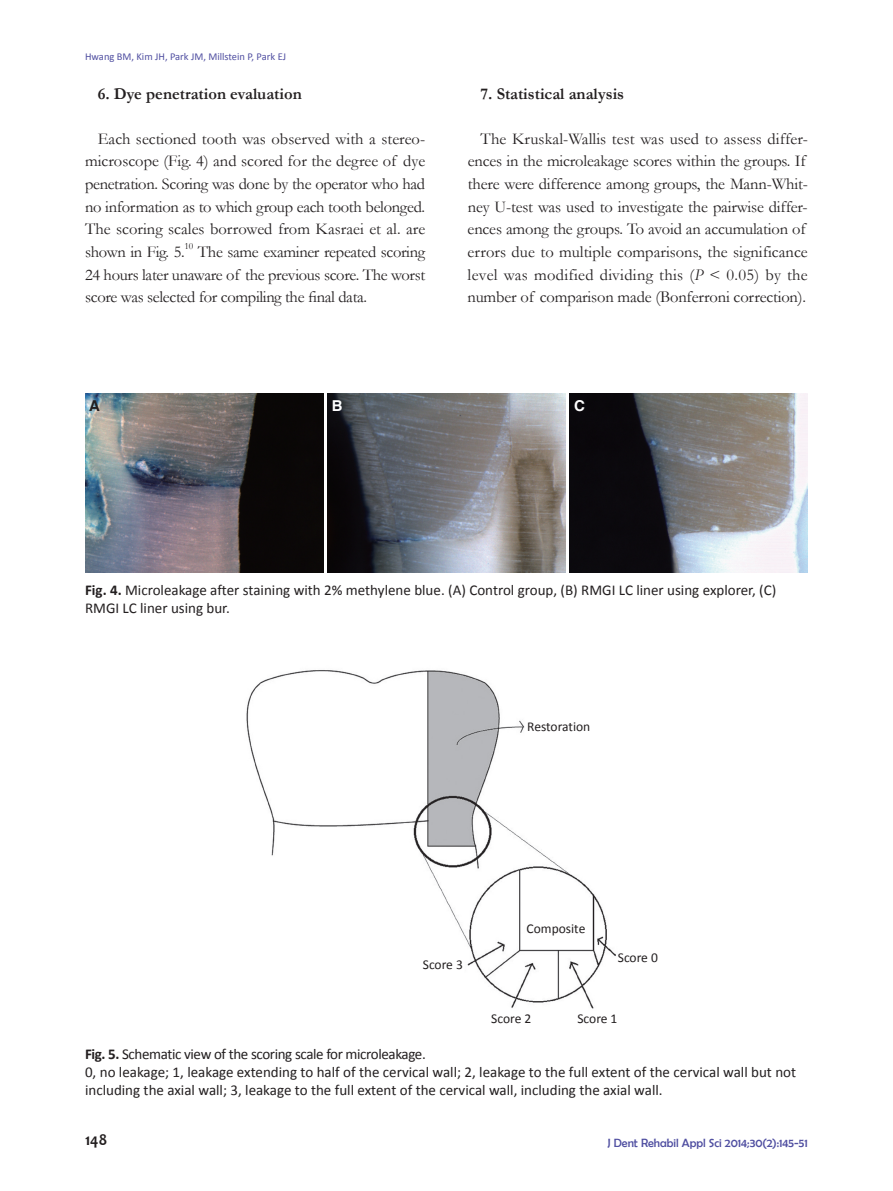
<style>
.page{position:relative;width:893px;height:1191px;background:#fff}
.page>*{position:absolute;margin:0;border:0;box-sizing:border-box;transform-origin:0 0}
.t1{font:16.5px/22.6px "Garamond";letter-spacing:-.01em;color:#231f20;text-align:justify}
.t2{font:700 16.5px "Garamond";color:#231f20}
.t3{font:700 16.5px "Candara";color:#231f20;scale:.95 1}
.t4{font:15px/18px "Calibri";color:#231f20}
.t5{font:700 15px "Helvetica";color:#fff}
.t6{font:700 15px "Helvetica";color:#231f20}
.t7{font:13.5px "Calibri";color:#231f20}
.t8{font:12px "Berlin Sans FB";color:#504fa1}
.t9{font:10.5px "Calibri";color:#504fa1}
.t10{font:9.6px "Garamond";color:#231f20}
.s1{font-style:italic}
.s2{font-weight:700}
</style>
<div class="page">
<img style="left:85px;top:394px;width:238px;height:178px">
<img style="left:327px;top:394px;width:239px;height:178px">
<img style="left:570px;top:394px;width:238px;height:178px">
<img style="left:246px;top:670px;width:370px;height:339px">
<p class="t9" style="left:85px;top:50px;width:203px">Hwang BM, Kim JH, Park JM, Millstein P, Park EJ</p>
<p class="t2" style="left:98px;top:82px;width:205px">6. Dye penetration evaluation</p>
<p class="t1" style="left:85px;top:127px;width:342px;text-indent:13px">Each sectioned tooth was observed with a stereo&shy;microscope (Fig. 4) and scored for the degree of dye penetration. Scoring was done by the operator who had no information as to which group each tooth belonged.<br>The scoring scales borrowed from Kasraei et al. are shown in Fig. 5.</p>
<p class="t10" style="left:184px;top:240px;width:10px">10</p>
<p class="t1" style="left:85px;top:240px;width:342px;text-indent:113px">The same examiner repeated scoring 24 hours later unaware of the previous score. The worst score was selected for compiling the final data.</p>
<p class="t2" style="left:480px;top:82px;width:145px">7. Statistical analysis</p>
<p class="t1" style="left:468px;top:127px;width:342px;text-align:left;text-indent:13px">The Kruskal-Wallis test was used to assess differ&shy;ences in the microleakage scores within the groups. If there were difference among groups, the Mann-Whit&shy;ney U-test was used to investigate the pairwise differ&shy;ences among the groups. To avoid an accumulation of errors due to multiple comparisons, the significance level was modified dividing this (<span class="s1">P</span> &lt; 0.05) by the number of comparison made (Bonferroni correction).</p>
<p class="t6" style="left:89px;top:396px;width:12px">A</p>
<p class="t5" style="left:332px;top:396px;width:12px">B</p>
<p class="t5" style="left:574px;top:396px;width:12px">C</p>
<p class="t4" style="left:85px;top:581px;width:693px"><span class="s2">Fig. 4.</span> Microleakage after staining with 2% methylene blue. (A) Control group, (B) RMGI LC liner using explorer, (C)<br>RMGI LC liner using bur.</p>
<p class="t7" style="left:527px;top:718px;width:65px">Restoration</p>
<p class="t7" style="left:423px;top:956px;width:42px">Score 3</p>
<p class="t7" style="left:527px;top:920px;width:60px">Composite</p>
<p class="t7" style="left:618px;top:948px;width:42px">Score 0</p>
<p class="t7" style="left:491px;top:1010px;width:42px">Score 2</p>
<p class="t7" style="left:577px;top:1010px;width:42px">Score 1</p>
<p class="t4" style="left:85px;top:1044px;width:713px"><span class="s2">Fig. 5.</span> Schematic view of the scoring scale for microleakage.<br>0, no leakage; 1, leakage extending to half of the cervical wall; 2, leakage to the full extent of the cervical wall but not including the axial wall; 3, leakage to the full extent of the cervical wall, including the axial wall.</p>
<p class="t3" style="left:85px;top:1130px;width:25px">148</p>
<p class="t8" style="left:607px;top:1135px;width:202px">J Dent Rehabil Appl Sci 2014;30(2):145-51</p>
</div>
